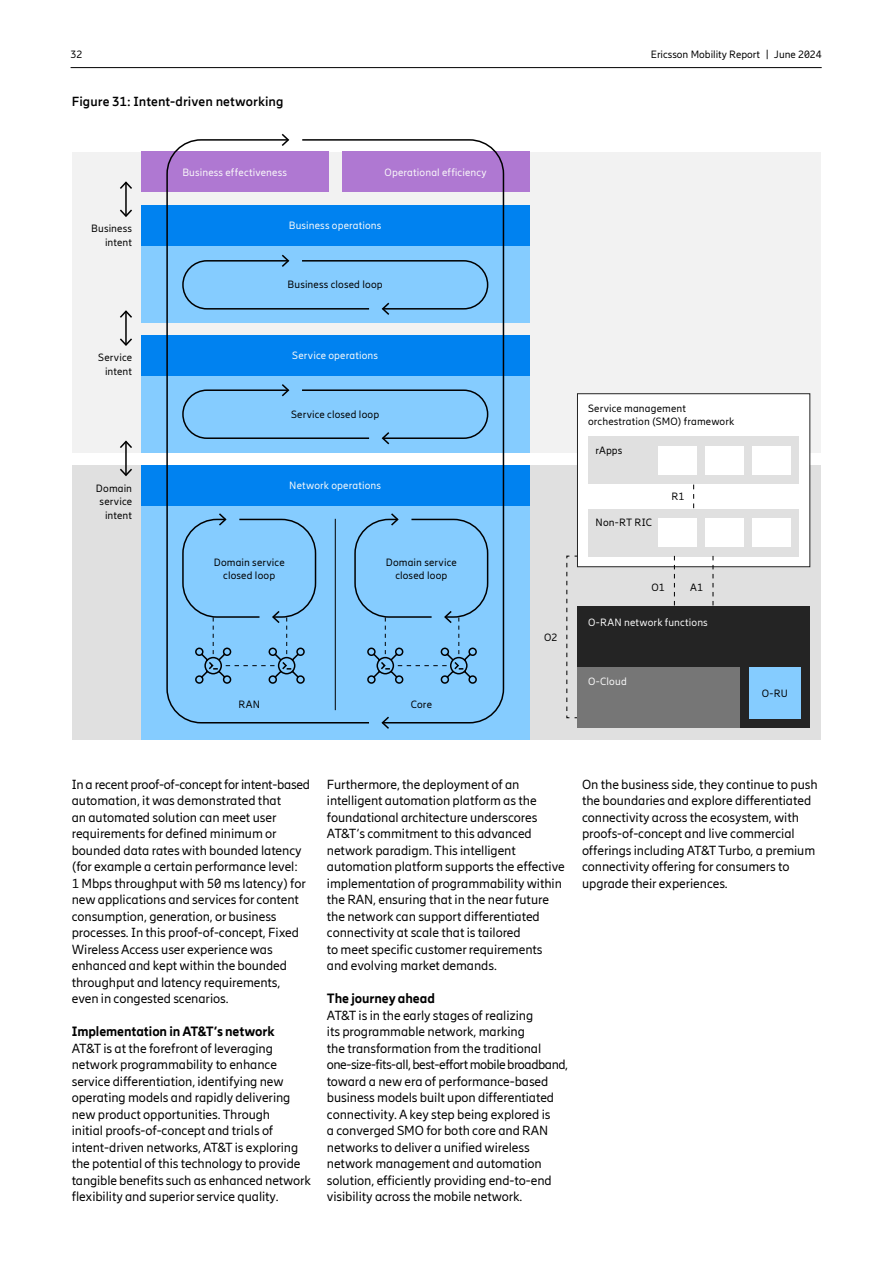
<style>
.page{position:relative;width:893px;height:1263px;background:#fff}
.page>*{position:absolute;margin:0;border:0;box-sizing:border-box;transform-origin:0 0}
.t1{font:13.2px/16.5px "Ericsson Hilda";letter-spacing:-.005em;color:#000}
.t2{font:800 13.2px "Ericsson Hilda";letter-spacing:-.005em;color:#000}
.t3{font:700 13.2px "Ericsson Hilda";letter-spacing:.005em;color:#000}
.t4{font:10.5px/13.5px "Ericsson Hilda";letter-spacing:.015em;color:#000;text-align:right}
.t5{font:10.5px "Ericsson Hilda";letter-spacing:.015em;color:#fafafa}
</style>
<div class="page">
<div style="left:72px;top:465px;width:748px;height:274px;background:#e0e0e0"></div>
<div style="left:72px;top:152px;width:748px;height:300px;background:#f2f2f2"></div>
<div style="left:141px;top:152px;width:187px;height:40px;background:#af78d2"></div>
<div style="left:342px;top:152px;width:187px;height:40px;background:#af78d2"></div>
<div style="left:141px;top:205px;width:388px;height:41px;background:#0082f0"></div>
<div style="left:141px;top:335px;width:388px;height:41px;background:#0082f0"></div>
<div style="left:141px;top:465px;width:388px;height:41px;background:#0082f0"></div>
<div style="left:141px;top:246px;width:388px;height:76px;background:#85ccff"></div>
<div style="left:141px;top:376px;width:388px;height:76px;background:#85ccff"></div>
<div style="left:141px;top:506px;width:388px;height:233px;background:#85ccff"></div>
<svg style="left:370px;top:139px;width:135px;height:585px"></svg>
<svg style="left:380px;top:715px;width:11px;height:14px"></svg>
<svg style="left:166px;top:139px;width:204px;height:585px"></svg>
<svg style="left:280px;top:133px;width:10px;height:15px"></svg>
<hr style="left:335px;top:519px;width:1px;height:191px;background:#000">
<hr style="left:125px;top:182px;width:2px;height:34px;background:#000">
<svg style="left:120px;top:181px;width:12px;height:10px"></svg>
<svg style="left:120px;top:208px;width:12px;height:9px"></svg>
<hr style="left:125px;top:311px;width:2px;height:34px;background:#000">
<svg style="left:120px;top:310px;width:12px;height:9px"></svg>
<svg style="left:120px;top:337px;width:12px;height:9px"></svg>
<hr style="left:125px;top:442px;width:2px;height:33px;background:#000">
<svg style="left:120px;top:440px;width:12px;height:10px"></svg>
<svg style="left:120px;top:467px;width:12px;height:10px"></svg>
<svg style="left:181px;top:253px;width:308px;height:63px"></svg>
<svg style="left:181px;top:382px;width:308px;height:64px"></svg>
<svg style="left:181px;top:512px;width:136px;height:172px"></svg>
<svg style="left:354px;top:512px;width:135px;height:172px"></svg>
<hr style="left:71px;top:67px;width:751px;height:1px;background:#000">
<div style="left:577px;top:393px;width:233px;height:174px;background:#fff;border:1px solid #242424"></div>
<div style="left:577px;top:606px;width:233px;height:122px;background:#242424"></div>
<svg style="left:566px;top:555px;width:12px;height:163px"></svg>
<div style="left:577px;top:667px;width:163px;height:61px;background:#767676"></div>
<div style="left:588px;top:437px;width:211px;height:47px;background:#e0e0e0"></div>
<div style="left:588px;top:509px;width:211px;height:47px;background:#e0e0e0"></div>
<div style="left:749px;top:667px;width:51px;height:51px;background:#85ccff"></div>
<div style="left:658px;top:446px;width:38px;height:28px;background:#fff"></div>
<div style="left:705px;top:446px;width:38px;height:28px;background:#fff"></div>
<div style="left:752px;top:446px;width:39px;height:28px;background:#fff"></div>
<div style="left:658px;top:518px;width:38px;height:29px;background:#fff"></div>
<div style="left:705px;top:518px;width:38px;height:29px;background:#fff"></div>
<div style="left:752px;top:518px;width:39px;height:29px;background:#fff"></div>
<svg style="left:693px;top:485px;width:1px;height:23px"></svg>
<svg style="left:674px;top:556px;width:1px;height:49px"></svg>
<svg style="left:713px;top:556px;width:1px;height:49px"></svg>
<p class="t4" style="left:71px;top:48px;width:13px">32</p>
<p class="t4" style="left:651px;top:48px;width:172px">Ericsson Mobility Report | June 2024</p>
<p class="t3" style="left:72px;top:93px;width:213px">Figure 31: Intent-driven networking</p>
<p class="t5" style="left:182px;top:166px;width:106px">Business effectiveness</p>
<p class="t5" style="left:385px;top:166px;width:104px">Operational efficiency</p>
<p class="t4" style="left:91px;top:222px;width:42px">Business intent</p>
<p class="t5" style="left:289px;top:220px;width:94px">Business operations</p>
<p class="t4" style="left:288px;top:278px;width:97px">Business closed loop</p>
<p class="t4" style="left:98px;top:351px;width:35px">Service intent</p>
<p class="t5" style="left:292px;top:350px;width:87px">Service operations</p>
<p class="t4" style="left:291px;top:408px;width:90px">Service closed loop</p>
<p class="t4" style="left:588px;top:401px;width:148px;text-align:left">Service management orchestration (SMO) framework</p>
<p class="t4" style="left:596px;top:443px;width:28px">rApps</p>
<p class="t4" style="left:96px;top:481px;width:38px">Domain service intent</p>
<p class="t5" style="left:289px;top:480px;width:93px">Network operations</p>
<p class="t4" style="left:596px;top:516px;width:58px">Non-RT RIC</p>
<p class="t4" style="left:671px;top:490px;width:14px">R1</p>
<p class="t4" style="left:214px;top:555px;width:72px;text-align:center">Domain service closed loop</p>
<p class="t4" style="left:386px;top:555px;width:72px;text-align:center">Domain service closed loop</p>
<p class="t4" style="left:652px;top:580px;width:15px">O1</p>
<p class="t4" style="left:690px;top:580px;width:14px">A1</p>
<p class="t5" style="left:588px;top:616px;width:121px">O-RAN network functions</p>
<p class="t4" style="left:544px;top:631px;width:15px">O2</p>
<p class="t5" style="left:588px;top:676px;width:40px">O-Cloud</p>
<p class="t4" style="left:762px;top:686px;width:27px">O-RU</p>
<p class="t4" style="left:238px;top:697px;width:23px">RAN</p>
<p class="t4" style="left:411px;top:697px;width:23px">Core</p>
<p class="t1" style="left:72px;top:776px;width:240px">In a recent proof-of-concept for intent-based automation, it was demonstrated that<br>an automated solution can meet user requirements for defined minimum or bounded data rates with bounded latency (for example a certain performance level:<br>1 Mbps throughput with 50 ms latency) for new applications and services for content consumption, generation, or business processes. In this proof-of-concept, Fixed Wireless Access user experience was enhanced and kept within the bounded throughput and latency requirements, even in congested scenarios.</p>
<p class="t2" style="left:72px;top:1024px;width:205px">Implementation in AT&amp;T’s network</p>
<p class="t1" style="left:72px;top:1040px;width:241px">AT&amp;T is at the forefront of leveraging network programmability to enhance service differentiation, identifying new operating models and rapidly delivering new product opportunities. Through<br>initial proofs-of-concept and trials of intent-driven networks, AT&amp;T is exploring the potential of this technology to provide tangible benefits such as enhanced network flexibility and superior service quality.</p>
<p class="t1" style="left:327px;top:776px;width:239px">Furthermore, the deployment of an intelligent automation platform as the foundational architecture underscores AT&amp;T’s commitment to this advanced network paradigm. This intelligent automation platform supports the effective implementation of programmability within the RAN, ensuring that in the near future the network can support differentiated connectivity at scale that is tailored<br>to meet specific customer requirements and evolving market demands.</p>
<p class="t2" style="left:327px;top:991px;width:110px">The journey ahead</p>
<p class="t1" style="left:327px;top:1007px;width:243px">AT&amp;T is in the early stages of realizing<br>its programmable network, marking<br>the transformation from the traditional one-size-fits-all, best-effort mobile broadband, toward a new era of performance-based business models built upon differentiated connectivity. A key step being explored is<br>a converged SMO for both core and RAN networks to deliver a unified wireless network management and automation solution, efficiently providing end-to-end visibility across the mobile network.</p>
<p class="t1" style="left:582px;top:776px;width:237px">On the business side, they continue to push the boundaries and explore differentiated connectivity across the ecosystem, with proofs-of-concept and live commercial offerings including AT&amp;T Turbo, a premium connectivity offering for consumers to upgrade their experiences.</p>
</div>
